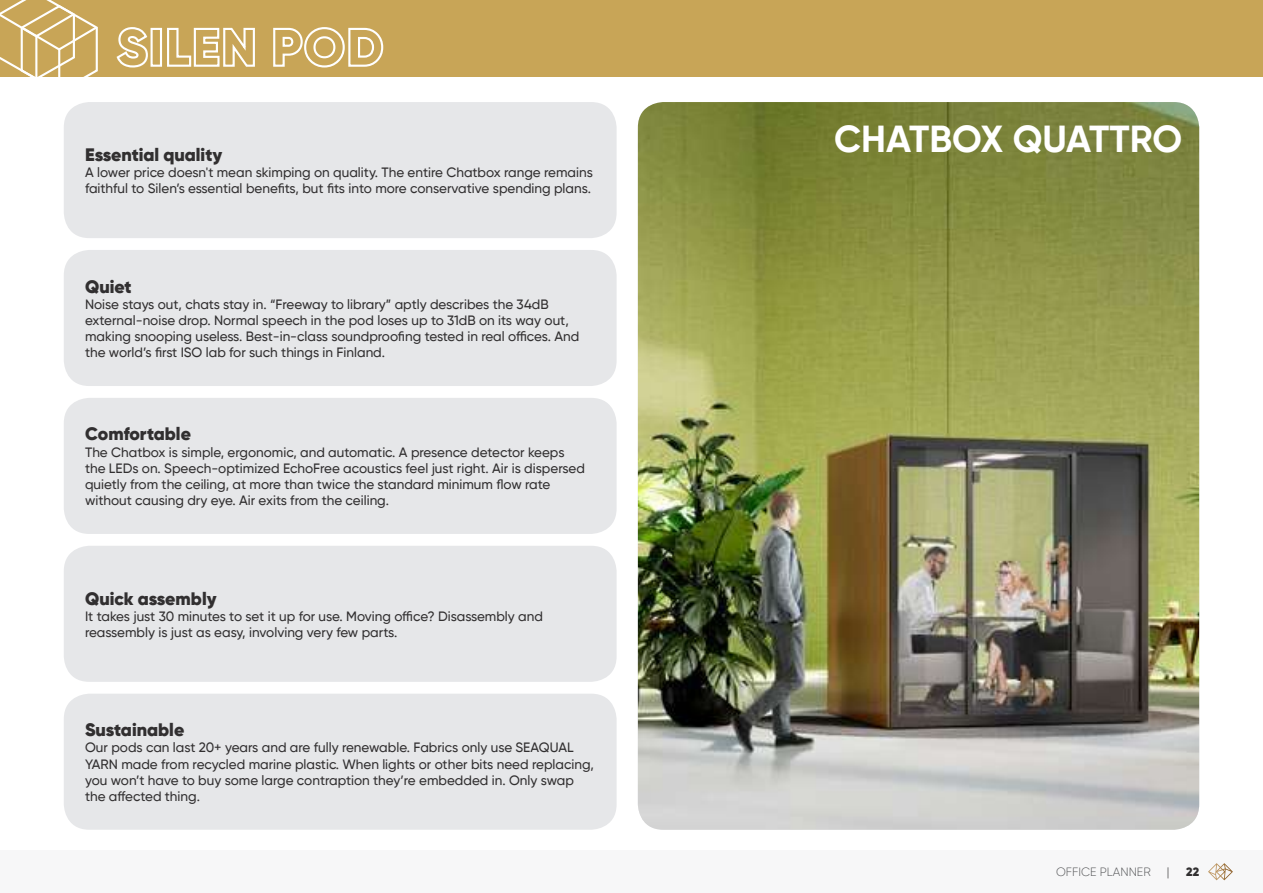
<style>
.page{position:relative;width:1263px;height:893px;background:#fff}
.page>*{position:absolute;margin:0;border:0;box-sizing:border-box;transform-origin:0 0}
.t1{font:700 37.5px "Gilroy";letter-spacing:-.005em;color:#fff}
.t2{font:900 18px "Gilroy";color:#312f30}
.t3{font:500 13.5px/16.2px "Gilroy";color:#312f30}
.t4{font:300 12px "Gilroy";color:#57585a}
.t5{font:900 12px "Gilroy";color:#312f30}
.t6{font:300 12px "Gilroy";color:#312f30}
</style>
<div class="page">
<div style="left:0;top:0;width:1263px;height:77px;background:#c8a557"></div>
<svg style="left:0;top:0;width:98px;height:77px"></svg>
<svg style="left:116px;top:27px;width:32px;height:41px"></svg>
<div style="left:151px;top:28px;width:11px;height:39px;border:2px solid #fff"></div>
<svg style="left:167px;top:27px;width:88px;height:40px"></svg>
<svg style="left:273px;top:27px;width:111px;height:41px"></svg>
<div style="left:0;top:850px;width:1263px;height:43px;background:#f7f7f8"></div>
<svg style="left:1208px;top:863px;width:25px;height:17px"></svg>
<div style="left:64px;top:102px;width:553px;height:136px;background:#e6e7e9;border-radius:26px"></div>
<img style="left:638px;top:102px;width:561px;height:728px">
<div style="left:64px;top:250px;width:553px;height:136px;background:#e6e7e9;border-radius:26px"></div>
<div style="left:64px;top:398px;width:553px;height:136px;background:#e6e7e9;border-radius:26px"></div>
<div style="left:64px;top:546px;width:553px;height:136px;background:#e6e7e9;border-radius:26px"></div>
<div style="left:64px;top:694px;width:553px;height:136px;background:#e6e7e9;border-radius:26px"></div>
<h2 class="t2" style="left:85px;top:143px;width:139px">Essential quality</h2>
<p class="t3" style="left:85px;top:164px;width:509px">A lower price doesn't mean skimping on quality. The entire Chatbox range remains faithful to Silen’s essential benefits, but fits into more conservative spending plans.</p>
<h2 class="t2" style="left:85px;top:275px;width:48px">Quiet</h2>
<p class="t3" style="left:85px;top:296px;width:496px">Noise stays out, chats stay in. “Freeway to library” aptly describes the 34dB external-noise drop. Normal speech in the pod loses up to 31dB on its way out, making snooping useless. Best-in-class soundproofing tested in real offices. And the world’s first ISO lab for such things in Finland.</p>
<h2 class="t2" style="left:85px;top:423px;width:107px">Comfortable</h2>
<p class="t3" style="left:85px;top:444px;width:501px">The Chatbox is simple, ergonomic, and automatic. A presence detector keeps the LEDs on. Speech-optimized EchoFree acoustics feel just right. Air is dispersed quietly from the ceiling, at more than twice the standard minimum flow rate without causing dry eye. Air exits from the ceiling.</p>
<h2 class="t2" style="left:85px;top:587px;width:133px">Quick assembly</h2>
<p class="t3" style="left:85px;top:608px;width:459px">It takes just 30 minutes to set it up for use. Moving office? Disassembly and reassembly is just as easy, involving very few parts.</p>
<h2 class="t2" style="left:85px;top:718px;width:101px">Sustainable</h2>
<p class="t3" style="left:85px;top:739px;width:510px">Our pods can last 20+ years and are fully renewable. Fabrics only use SEAQUAL YARN made from recycled marine plastic. When lights or other bits need replacing, you won’t have to buy some large contraption they’re embedded in. Only swap the affected thing.</p>
<h1 class="t1" style="left:834px;top:116px;width:349px">CHATBOX QUATTRO</h1>
<p class="t4" style="left:1056px;top:864px;width:96px">OFFICE PLANNER</p>
<p class="t6" style="left:1167px;top:864px;width:4px">|</p>
<p class="t5" style="left:1186px;top:864px;width:14px">22</p>
</div>
